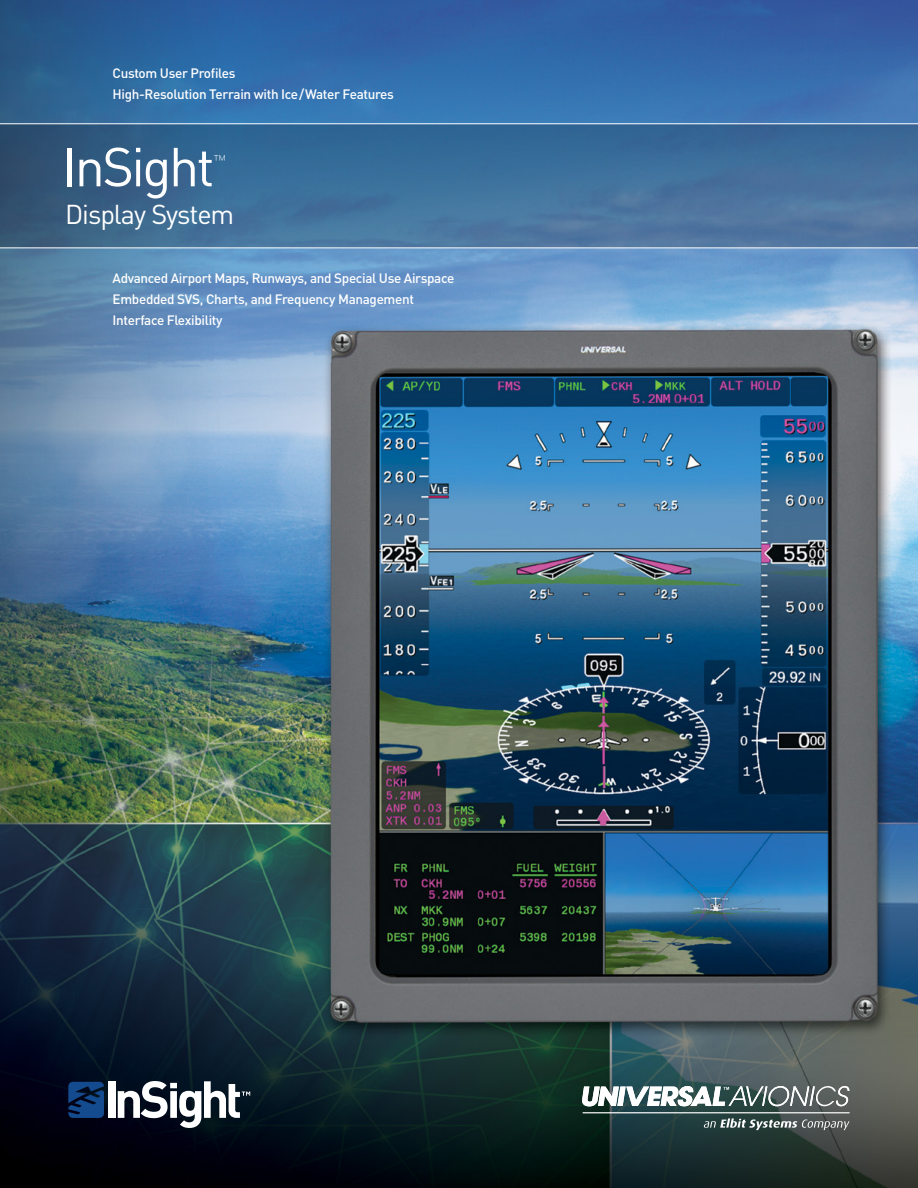
<style>
.page{position:relative;width:918px;height:1188px;background:#fff}
.page>*{position:absolute;margin:0;border:0;box-sizing:border-box;transform-origin:0 0}
.t1{font:54px "DIN Pro";letter-spacing:-.05em;color:#fff}
.t2{font:27px "DIN Pro";letter-spacing:-.04em;color:#fff}
.t3{font:300 16.5px "Mr Eaves XL Mod OT";color:#fff}
.t4{font:500 13.5px/21px "DIN Pro";letter-spacing:-.025em;color:#fff}
</style>
<div class="page">
<img style="left:0;top:0;width:918px;height:1188px">
<svg style="left:704px;top:1118px;width:146px;height:12px"></svg>
<hr style="left:583px;top:1112px;width:267px;height:1px;background:#fff">
<svg style="left:582px;top:1086px;width:268px;height:21px"></svg>
<svg style="left:0;top:124px;width:918px;height:123px"></svg>
<hr style="left:0;top:247px;width:918px;height:1px;background:#fff">
<hr style="left:0;top:123px;width:918px;height:1px;background:#fff">
<svg style="left:68px;top:1082px;width:36px;height:36px"></svg>
<div style="left:108px;top:1082px;width:7px;height:36px;background:#fff"></div>
<svg style="left:118px;top:1081px;width:132px;height:47px"></svg>
<p class="t4" style="left:113px;top:62px;width:283px">Custom User Profiles<br>High-Resolution Terrain with Ice/Water Features</p>
<h1 class="t1" style="left:62px;top:130px;width:154px">InSight</h1>
<p class="t3" style="left:214px;top:152px;width:14px">™</p>
<h2 class="t2" style="left:65px;top:196px;width:171px">Display System</h2>
<p class="t4" style="left:113px;top:267px;width:343px">Advanced Airport Maps, Runways, and Special Use Airspace<br>Embedded SVS, Charts, and Frequency Management<br>Interface Flexibility</p>
</div>
